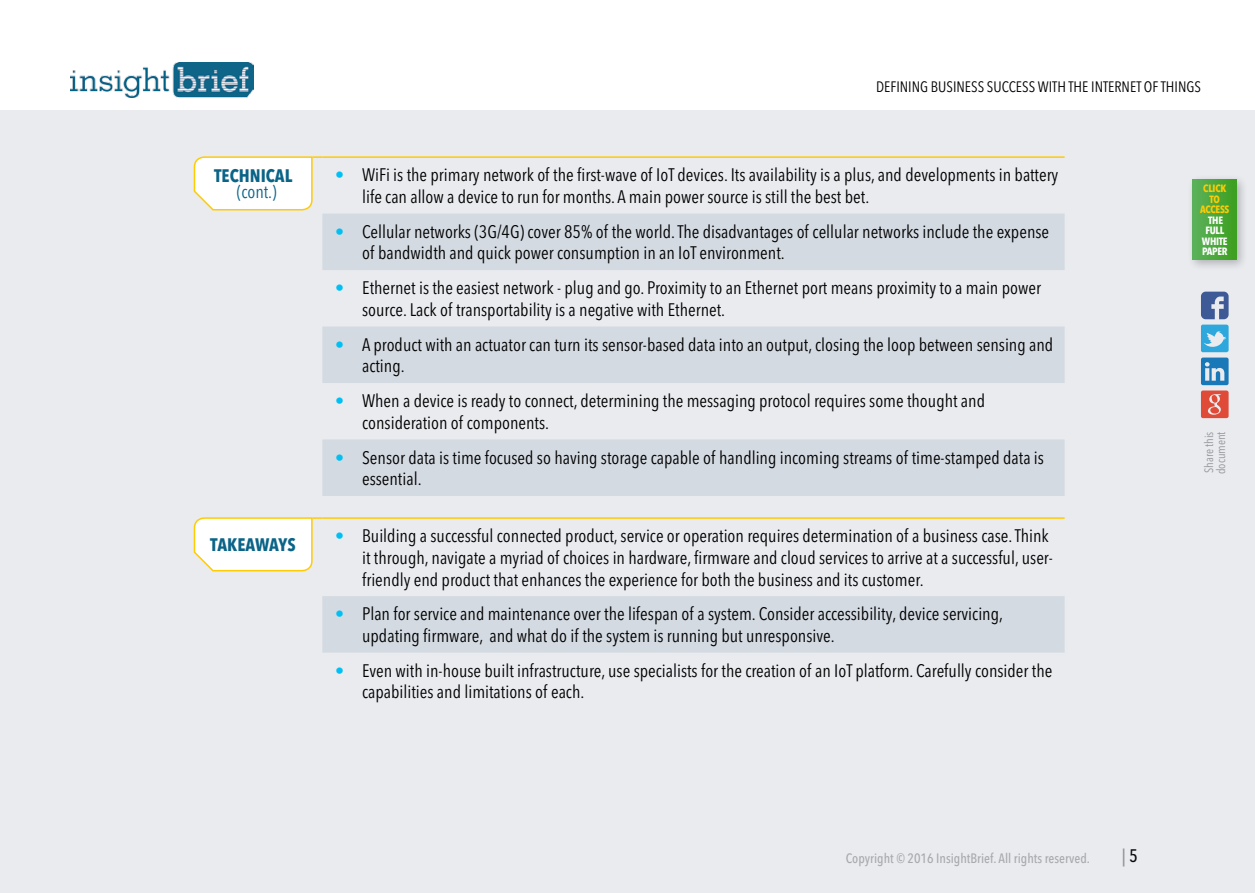
<style>
.page{position:relative;width:1255px;height:893px;background:#fff}
.page>*{position:absolute;margin:0;border:0;box-sizing:border-box;transform-origin:0 0}
.t1{font:condensed 18px/21.6px "Avenir Next LT Pro";color:#000}
.t2{font:700 condensed 18px "Avenir Next LT Pro";color:#0a6487}
.t3{font:condensed 18px "Avenir Next LT Pro";color:#0a6487}
.t4{font:500 condensed 18px "Avenir Next LT Pro";color:#939598}
.t5{font:condensed 15px "Avenir Next LT Pro";color:#000}
.t6{font:500 condensed 13.5px "Avenir Next LT Pro";color:#a7a9ac}
.t7{font:condensed 12px/12px "Avenir Next LT Pro";color:#939598}
.t8{font:700 condensed 10.5px/10.5px "Avenir Next LT Pro";letter-spacing:-.025em;color:#fff;text-align:center}
.t9{font:700 condensed 10.5px/10.5px "Avenir Next LT Pro";letter-spacing:-.025em;color:#ffcb05;text-align:center}
.s1{font-stretch:normal;color:#00c0f3}
.s2{color:#0a0a0b}
</style>
<div class="page">
<div style="left:0;top:111px;width:1254px;height:782px;background:#e9ebef"></div>
<img style="left:70px;top:63px;width:184px;height:35px">
<svg style="left:1201px;top:325px;width:27px;height:27px"></svg>
<svg style="left:1201px;top:358px;width:27px;height:60px"></svg>
<svg style="left:1201px;top:292px;width:27px;height:27px"></svg>
<div style="left:1186px;top:174px;width:62px;height:97px;background:#000;opacity:.25"></div>
<div style="left:1192px;top:180px;width:44px;height:79px;background:linear-gradient(to right,#5bb25d,#3d9f20)"></div>
<svg style="left:322px;top:214px;width:742px;height:439px;fill:#d4dae2"></svg>
<hr style="left:322px;top:156px;width:742px;height:2px;background:#ffcb05">
<hr style="left:322px;top:517px;width:742px;height:2px;background:#ffcb05">
<svg style="left:193px;top:156px;width:129px;height:55px"></svg>
<svg style="left:193px;top:517px;width:129px;height:55px"></svg>
<p class="t2" style="left:214px;top:165px;width:80px">TECHNICAL</p>
<p class="t3" style="left:237px;top:181px;width:41px">(cont.)</p>
<p class="t5" style="left:876px;top:78px;width:326px">DEFINING BUSINESS SUCCESS WITH THE INTERNET OF THINGS</p>
<p class="t1" style="left:362px;top:164px;width:697px;text-indent:-27px"><span class="s1">•</span> WiFi is the primary network of the first-wave of IoT devices. Its availability is a plus, and developments in battery life can allow a device to run for months. A main power source is still the best bet.</p>
<p class="t1" style="left:362px;top:221px;width:688px;text-indent:-27px"><span class="s1">•</span> Cellular networks (3G/4G) cover 85% of the world. The disadvantages of cellular networks include the expense of bandwidth and quick power consumption in an IoT environment.</p>
<p class="t1" style="left:362px;top:277px;width:680px;text-indent:-27px"><span class="s1">•</span> Ethernet is the easiest network - plug and go. Proximity to an Ethernet port means proximity to a main power source. Lack of transportability is a negative with Ethernet.</p>
<p class="t1" style="left:362px;top:334px;width:692px;text-indent:-27px"><span class="s1">•</span> A product with an actuator can turn its sensor-based data into an output, closing the loop between sensing and acting.</p>
<p class="t1" style="left:362px;top:390px;width:624px;text-indent:-27px"><span class="s1">•</span> When a device is ready to connect, determining the messaging protocol requires some thought and consideration of components.</p>
<p class="t1" style="left:362px;top:446px;width:683px;text-indent:-27px"><span class="s1">•</span> Sensor data is time focused so having storage capable of handling incoming streams of time-stamped data is essential.</p>
<p class="t9" style="left:1199px;top:183px;width:31px">CLICK<br>TO<br>ACCESS</p>
<p class="t8" style="left:1201px;top:215px;width:27px">THE<br>FULL<br>WHITE<br>PAPER</p>
<p class="t7" style="left:1202px;top:474px;width:44px;rotate:-90deg">Share this document</p>
<p class="t2" style="left:210px;top:534px;width:87px">TAKEAWAYS</p>
<p class="t1" style="left:362px;top:525px;width:692px;text-indent:-27px"><span class="s1">•</span> Building a successful connected product, service or operation requires determination of a business case. Think it through, navigate a myriad of choices in hardware, firmware and cloud services to arrive at a successful, user&shy;friendly end product that enhances the experience for both the business and its customer.</p>
<p class="t1" style="left:362px;top:603px;width:642px;text-indent:-27px"><span class="s1">•</span> Plan for service and maintenance over the lifespan of a system. Consider accessibility, device servicing, updating firmware, and what do if the system is running but unresponsive.</p>
<p class="t1" style="left:362px;top:660px;width:691px;text-indent:-27px"><span class="s1">•</span> Even with in-house built infrastructure, use specialists for the creation of an IoT platform. Carefully consider the capabilities and limitations of each.</p>
<p class="t6" style="left:845px;top:851px;width:245px">Copyright © 2016 InsightBrief. All rights reserved.</p>
<p class="t4" style="left:1121px;top:845px;width:18px">| <span class="s2">5</span></p>
</div>
